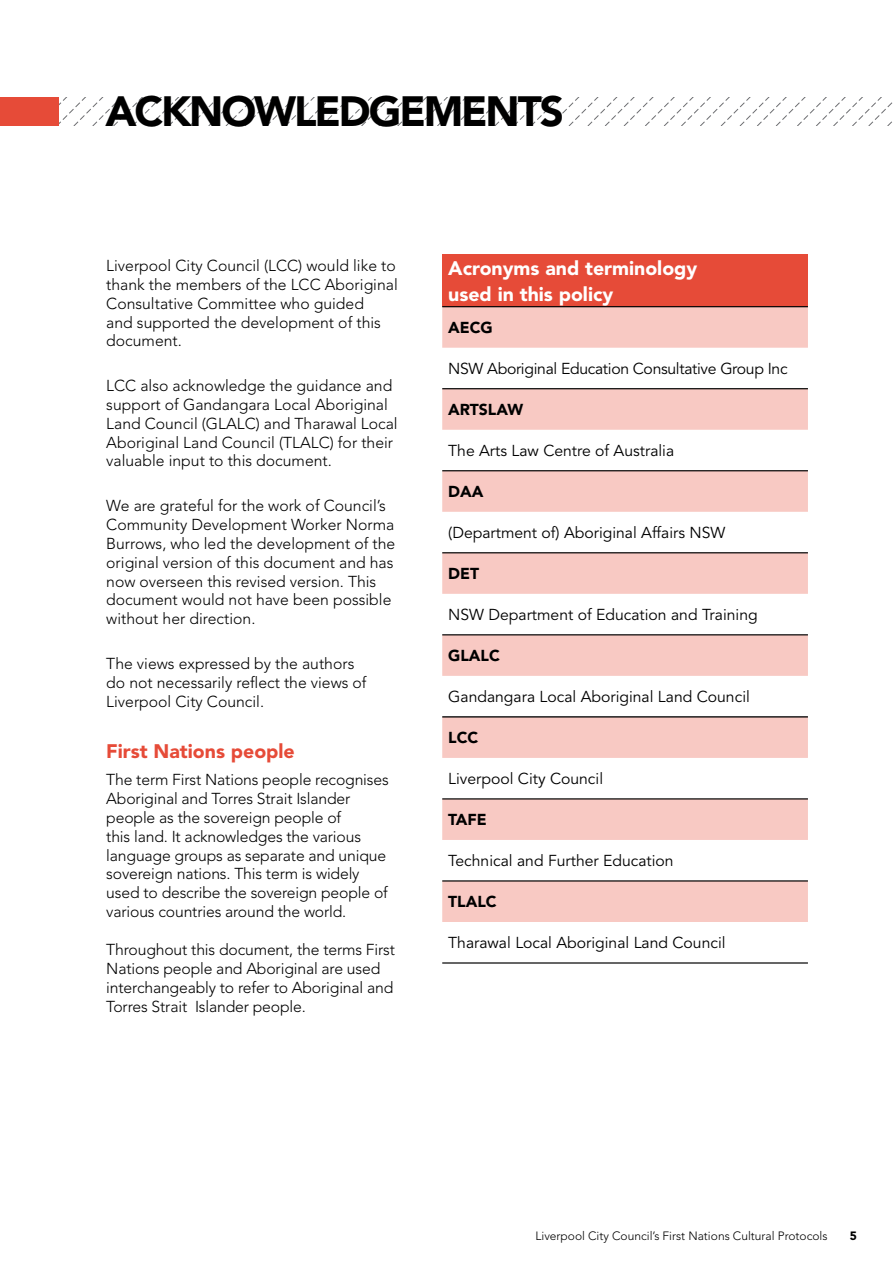
<style>
.page{position:relative;width:893px;height:1263px;background:#fff}
.page>*{position:absolute;margin:0;border:0;box-sizing:border-box;transform-origin:0 0}
.t1{font:900 42px "Avenir LT Std";letter-spacing:-.05em;color:#000}
.t2{font:900 19.5px/25.5px "Avenir LT Std";color:#fff}
.t3{font:900 19.5px "Avenir LT Std";color:#e64b38}
.t4{font:300 15.75px/18.9px "Avenir LT Std";color:#000}
.t5{font:15.75px "Avenir LT Std";color:#000}
.t6{font:15.75px "Avenir LT Std";letter-spacing:-.02em;color:#000}
.t7{font:900 15.75px "Avenir LT Std";color:#000}
.t8{font:300 12px "Avenir LT Std";color:#000}
.t9{font:900 12px "Avenir LT Std";color:#000}
</style>
<div class="page">
<svg style="left:58px;top:97px;width:835px;height:29px"></svg>
<div style="left:0;top:97px;width:58px;height:29px;background:#e64b38"></div>
<div style="left:442px;top:254px;width:366px;height:53px;background:#e64b38"></div>
<svg style="left:442px;top:307px;width:366px;height:615px;fill:#f8c9c3"></svg>
<hr style="left:442px;top:306px;width:366px;height:1px;background:#000">
<hr style="left:442px;top:388px;width:366px;height:1px;background:#000">
<hr style="left:442px;top:470px;width:366px;height:1px;background:#000">
<hr style="left:442px;top:552px;width:366px;height:1px;background:#000">
<hr style="left:442px;top:634px;width:366px;height:1px;background:#000">
<hr style="left:442px;top:716px;width:366px;height:1px;background:#000">
<hr style="left:442px;top:798px;width:366px;height:1px;background:#000">
<hr style="left:442px;top:880px;width:366px;height:1px;background:#000">
<hr style="left:442px;top:962px;width:366px;height:1px;background:#000">
<h1 class="t1" style="left:105px;top:86px;width:460px">ACKNOWLEDGEMENTS</h1>
<p class="t4" style="left:106px;top:256px;width:293px">Liverpool City Council (LCC) would like to thank the members of the LCC Aboriginal Consultative Committee who guided<br>and supported the development of this document.</p>
<p class="t4" style="left:106px;top:376px;width:293px">LCC also acknowledge the guidance and support of Gandangara Local Aboriginal Land Council (GLALC) and Tharawal Local Aboriginal Land Council (TLALC) for their valuable input to this document.</p>
<p class="t4" style="left:106px;top:496px;width:290px">We are grateful for the work of Council’s Community Development Worker Norma Burrows, who led the development of the original version of this document and has now overseen this revised version. This document would not have been possible without her direction.</p>
<p class="t4" style="left:106px;top:654px;width:262px">The views expressed by the authors do not necessarily reflect the views of<br>Liverpool City Council.</p>
<p class="t3" style="left:106px;top:739px;width:190px">First Nations people</p>
<p class="t4" style="left:106px;top:770px;width:284px">The term First Nations people recognises Aboriginal and Torres Strait Islander people as the sovereign people of<br>this land. It acknowledges the various language groups as separate and unique sovereign nations. This term is widely used to describe the sovereign people of various countries around the world.</p>
<p class="t4" style="left:106px;top:940px;width:290px">Throughout this document, the terms First Nations people and Aboriginal are used interchangeably to refer to Aboriginal and Torres Strait Islander people.</p>
<p class="t2" style="left:448px;top:256px;width:251px">Acronyms and terminology used in this policy</p>
<p class="t7" style="left:448px;top:318px;width:46px">AECG</p>
<p class="t6" style="left:448px;top:360px;width:341px">NSW Aboriginal Education Consultative Group Inc</p>
<p class="t7" style="left:448px;top:400px;width:77px">ARTSLAW</p>
<p class="t5" style="left:448px;top:442px;width:228px">The Arts Law Centre of Australia</p>
<p class="t7" style="left:448px;top:482px;width:37px">DAA</p>
<p class="t5" style="left:448px;top:524px;width:279px">(Department of) Aboriginal Affairs NSW</p>
<p class="t7" style="left:448px;top:564px;width:32px">DET</p>
<p class="t5" style="left:448px;top:606px;width:311px">NSW Department of Education and Training</p>
<p class="t7" style="left:448px;top:646px;width:53px">GLALC</p>
<p class="t5" style="left:448px;top:688px;width:303px">Gandangara Local Aboriginal Land Council</p>
<p class="t7" style="left:448px;top:728px;width:32px">LCC</p>
<p class="t5" style="left:448px;top:770px;width:156px">Liverpool City Council</p>
<p class="t7" style="left:448px;top:810px;width:40px">TAFE</p>
<p class="t5" style="left:448px;top:852px;width:227px">Technical and Further Education</p>
<p class="t7" style="left:448px;top:892px;width:50px">TLALC</p>
<p class="t5" style="left:448px;top:934px;width:279px">Tharawal Local Aboriginal Land Council</p>
<p class="t8" style="left:535px;top:1228px;width:294px">Liverpool City Council’s First Nations Cultural Protocols</p>
<p class="t9" style="left:850px;top:1228px;width:9px">5</p>
</div>
